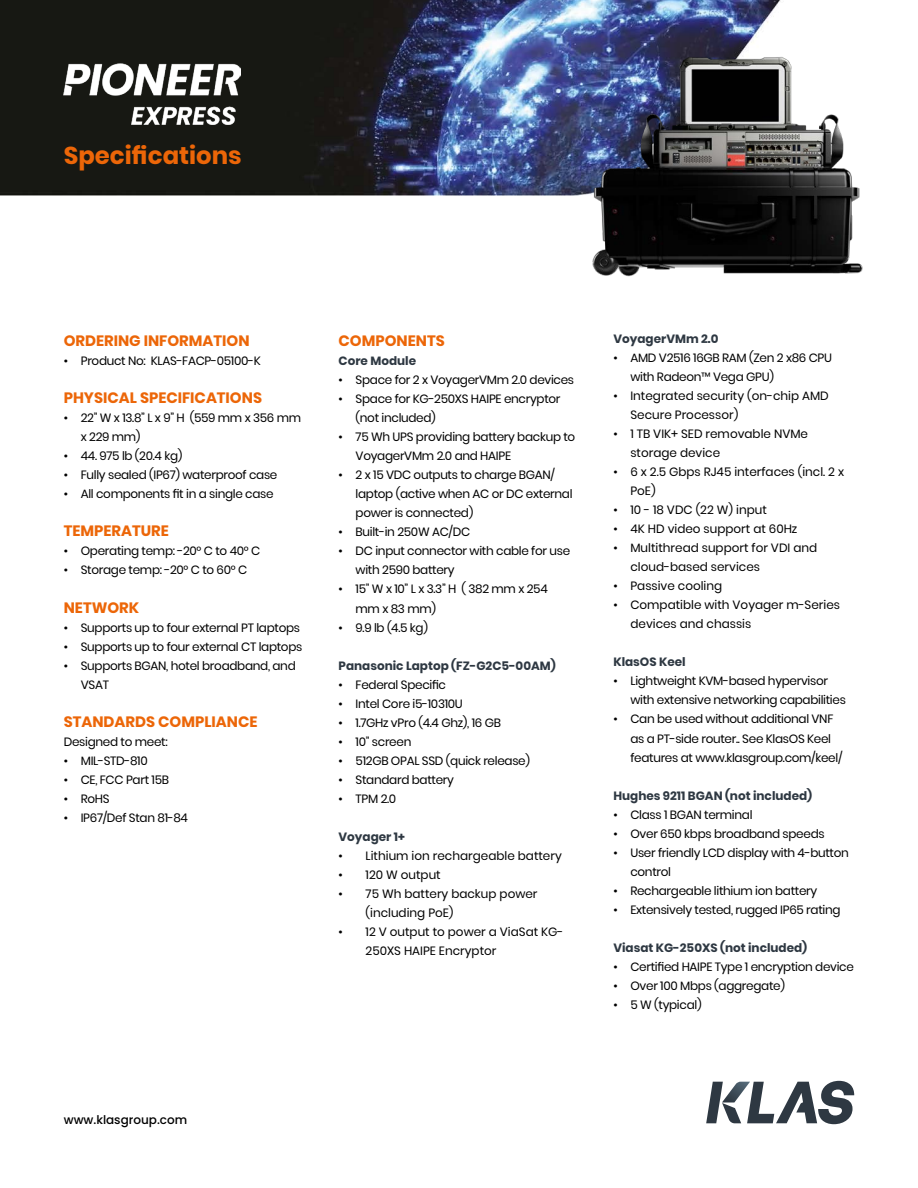
<style>
.page{position:relative;width:918px;height:1188px;background:#fff}
.page>*{position:absolute;margin:0;border:0;box-sizing:border-box;transform-origin:0 0}
.t1{font:700 24.3px "Poppins";color:#ec6608}
.t2{font:700 15px "Poppins";color:#ec6608}
.t3{font:12px/19px "Poppins";letter-spacing:-.025em;color:#000}
.t4{font:12px/19px "Poppins";color:#000}
.t5{font:700 12px "Poppins";color:#2e3842}
.t6{font:500 12px "Poppins";color:#000}
</style>
<div class="page">
<img style="left:0;top:0;width:855px;height:1125px">
<svg style="left:706px;top:1081px;width:148px;height:43px"></svg>
<img style="left:586px;top:49px;width:277px;height:240px">
<img style="left:64px;top:64px;width:177px;height:60px">
<h1 class="t1" style="left:64px;top:141px;width:179px">Specifications</h1>
<p class="t2" style="left:64px;top:332px;width:187px">ORDERING INFORMATION</p>
<p class="t3" style="left:64px;top:351px;width:199px">• Product No: KLAS-FACP-05100-K</p>
<p class="t2" style="left:64px;top:389px;width:200px">PHYSICAL SPECIFICATIONS</p>
<p class="t3" style="left:81px;top:408px;width:222px;text-indent:-17px">• 22” W x 13.8” L x 9” H (559 mm x 356 mm x 229 mm)</p>
<p class="t3" style="left:64px;top:447px;width:120px">• 44. 975 lb (20.4 kg)</p>
<p class="t3" style="left:64px;top:466px;width:215px">• Fully sealed (IP67) waterproof case</p>
<p class="t3" style="left:64px;top:485px;width:211px">• All components fit in a single case</p>
<p class="t2" style="left:64px;top:522px;width:107px">TEMPERATURE</p>
<p class="t3" style="left:64px;top:542px;width:198px">• Operating temp: -20° C to 40° C</p>
<p class="t3" style="left:64px;top:561px;width:185px">• Storage temp: -20° C to 60° C</p>
<p class="t2" style="left:64px;top:599px;width:77px">NETWORK</p>
<p class="t3" style="left:64px;top:618px;width:238px">• Supports up to four external PT laptops</p>
<p class="t3" style="left:64px;top:637px;width:240px">• Supports up to four external CT laptops</p>
<p class="t3" style="left:81px;top:656px;width:217px;text-indent:-17px">• Supports BGAN, hotel broadband, and<br>VSAT</p>
<p class="t2" style="left:64px;top:713px;width:195px">STANDARDS COMPLIANCE</p>
<p class="t3" style="left:64px;top:732px;width:105px">Designed to meet:</p>
<p class="t3" style="left:64px;top:751px;width:86px">• MIL-STD-810</p>
<p class="t3" style="left:64px;top:770px;width:107px">• CE, FCC Part 15B</p>
<p class="t3" style="left:64px;top:789px;width:47px">• RoHS</p>
<p class="t3" style="left:64px;top:808px;width:126px">• IP67/Def Stan 81-84</p>
<p class="t2" style="left:339px;top:332px;width:108px">COMPONENTS</p>
<p class="t5" style="left:339px;top:354px;width:79px">Core Module</p>
<p class="t3" style="left:339px;top:370px;width:237px">• Space for 2 x VoyagerVMm 2.0 devices</p>
<p class="t3" style="left:356px;top:389px;width:206px;text-indent:-17px">• Space for KG-250XS HAIPE encryptor (not included)</p>
<p class="t3" style="left:356px;top:427px;width:221px;text-indent:-17px">• 75 Wh UPS providing battery backup to<br>VoyagerVMm 2.0 and HAIPE</p>
<p class="t3" style="left:356px;top:466px;width:219px;text-indent:-17px">• 2 x 15 VDC outputs to charge BGAN/ laptop (active when AC or DC external power is connected)</p>
<p class="t3" style="left:339px;top:523px;width:133px">• Built-in 250W AC/DC</p>
<p class="t3" style="left:356px;top:542px;width:216px;text-indent:-17px">• DC input connector with cable for use with 2590 battery</p>
<p class="t3" style="left:356px;top:580px;width:194px;text-indent:-17px">• 15” W x 10” L x 3.3” H ( 382 mm x 254 mm x 83 mm)</p>
<p class="t3" style="left:339px;top:618px;width:91px">• 9.9 lb (4.5 kg)</p>
<p class="t5" style="left:339px;top:658px;width:219px">Panasonic Laptop (FZ-G2C5-00AM)</p>
<p class="t3" style="left:339px;top:675px;width:109px">• Federal Specific</p>
<p class="t3" style="left:339px;top:694px;width:126px">• Intel Core i5-10310U</p>
<p class="t3" style="left:339px;top:713px;width:164px">• 1.7GHz vPro (4.4 Ghz), 16 GB</p>
<p class="t3" style="left:339px;top:732px;width:74px">• 10” screen</p>
<p class="t3" style="left:339px;top:751px;width:193px">• 512GB OPAL SSD (quick release)</p>
<p class="t3" style="left:339px;top:770px;width:117px">• Standard battery</p>
<p class="t3" style="left:339px;top:789px;width:59px">• TPM 2.0</p>
<p class="t5" style="left:339px;top:830px;width:68px">Voyager 1+</p>
<p class="t4" style="left:339px;top:846px;width:225px">• Lithium ion rechargeable battery</p>
<p class="t4" style="left:339px;top:865px;width:104px">• 120 W output</p>
<p class="t4" style="left:366px;top:885px;width:173px;text-indent:-27px">• 75 Wh battery backup power (including PoE)</p>
<p class="t4" style="left:366px;top:923px;width:200px;text-indent:-27px">• 12 V output to power a ViaSat KG-<br>250XS HAIPE Encryptor</p>
<p class="t5" style="left:613px;top:331px;width:107px">VoyagerVMm 2.0</p>
<p class="t3" style="left:630px;top:348px;width:203px;text-indent:-17px">• AMD V2516 16GB RAM (Zen 2 x86 CPU with Radeon™ Vega GPU)</p>
<p class="t4" style="left:630px;top:386px;width:200px;text-indent:-17px">• Integrated security (on-chip AMD<br>Secure Processor)</p>
<p class="t4" style="left:630px;top:424px;width:179px;text-indent:-17px">• 1 TB VIK+ SED removable NVMe storage device</p>
<p class="t4" style="left:630px;top:462px;width:215px;text-indent:-17px">• 6 x 2.5 Gbps RJ45 interfaces (incl. 2 x<br>PoE)</p>
<p class="t4" style="left:613px;top:500px;width:155px">• 10 - 18 VDC (22 W) input</p>
<p class="t4" style="left:613px;top:519px;width:185px">• 4K HD video support at 60Hz</p>
<p class="t4" style="left:630px;top:538px;width:188px;text-indent:-17px">• Multithread support for VDI and cloud-based services</p>
<p class="t4" style="left:613px;top:576px;width:110px">• Passive cooling</p>
<p class="t4" style="left:630px;top:596px;width:211px;text-indent:-17px">• Compatible with Voyager m-Series devices and chassis</p>
<p class="t5" style="left:613px;top:655px;width:74px">KlasOS Keel</p>
<p class="t3" style="left:630px;top:672px;width:217px;text-indent:-17px">• Lightweight KVM-based hypervisor with extensive networking capabilities</p>
<p class="t3" style="left:630px;top:710px;width:214px;text-indent:-17px">• Can be used without additional VNF as a PT-side router.. See KlasOS Keel features at www.klasgroup.com/keel/</p>
<p class="t5" style="left:613px;top:788px;width:200px">Hughes 9211 BGAN (not included)</p>
<p class="t3" style="left:613px;top:805px;width:141px">• Class 1 BGAN terminal</p>
<p class="t3" style="left:613px;top:824px;width:213px">• Over 650 kbps broadband speeds</p>
<p class="t3" style="left:630px;top:843px;width:220px;text-indent:-17px">• User friendly LCD display with 4-button control</p>
<p class="t3" style="left:613px;top:881px;width:205px">• Rechargeable lithium ion battery</p>
<p class="t3" style="left:613px;top:900px;width:229px">• Extensively tested, rugged IP65 rating</p>
<p class="t5" style="left:613px;top:941px;width:195px">Viasat KG-250XS (not included)</p>
<p class="t3" style="left:613px;top:957px;width:242px">• Certified HAIPE Type 1 encryption device</p>
<p class="t3" style="left:613px;top:976px;width:173px">• Over 100 Mbps (aggregate)</p>
<p class="t3" style="left:613px;top:995px;width:90px">• 5 W (typical)</p>
<p class="t6" style="left:64px;top:1113px;width:125px">www.klasgroup.com</p>
</div>
